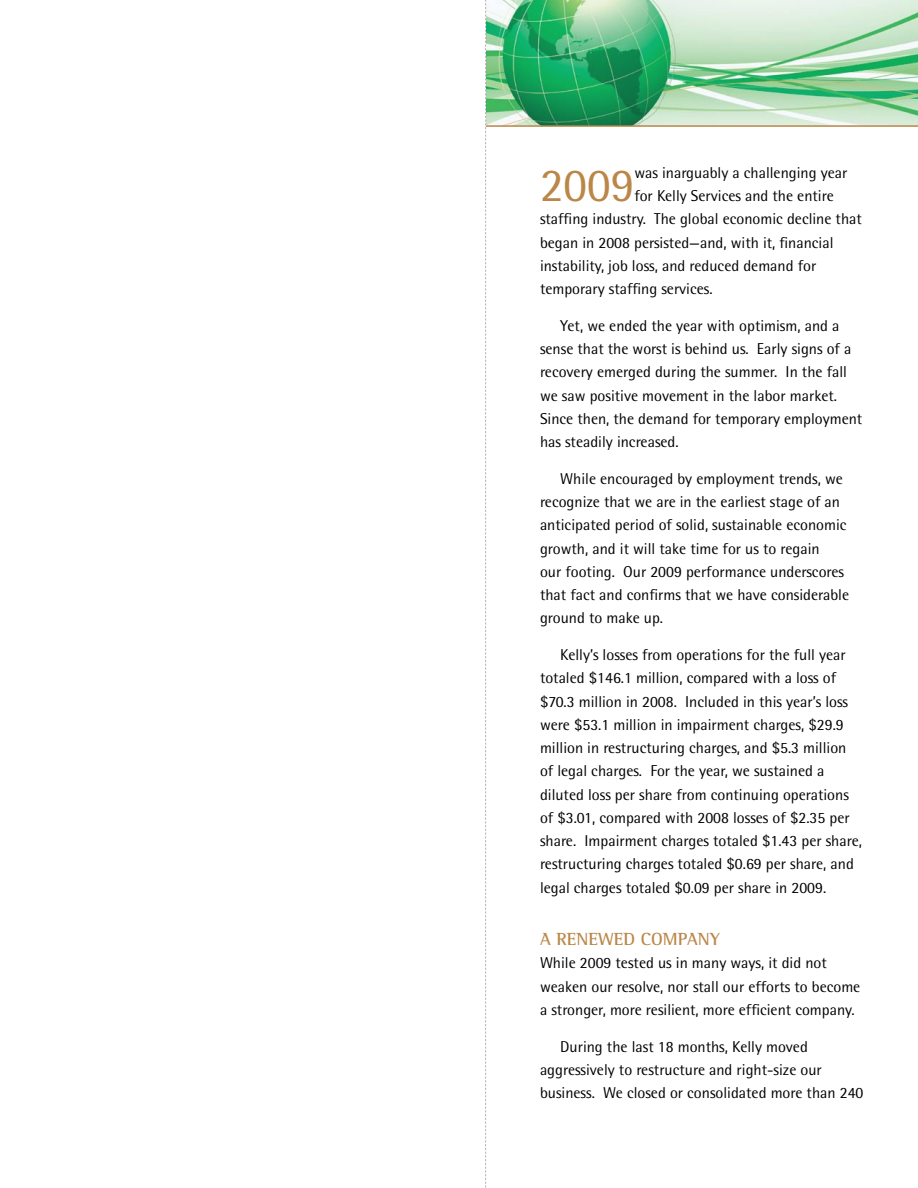
<style>
.page{position:relative;width:918px;height:1188px;background:#fff}
.page>*{position:absolute;margin:0;border:0;box-sizing:border-box;transform-origin:0 0}
.t1{font:47.1px "Rotis Semi Sans";color:#ba8748}
.t2{font:700 18px "Rotis Semi Serif";color:#ba8748}
.t3{font:15.75px/23.2px "Rotis Semi Sans";color:#000}
</style>
<div class="page">
<img style="left:486px;top:0;width:432px;height:125px">
<svg style="left:485px;top:0;width:1px;height:1188px"></svg>
<hr style="left:486px;top:125px;width:432px;height:2px;background:#ba8748">
<h1 class="t1" style="left:540px;top:157px;width:96px">2009</h1>
<p class="t3" style="left:634px;top:161px;width:214px">was inarguably a challenging year</p>
<p class="t3" style="left:634px;top:184px;width:201px">for Kelly Services and the entire</p>
<p class="t3" style="left:540px;top:207px;width:323px">staffing industry. The global economic decline that</p>
<p class="t3" style="left:540px;top:231px;width:295px">began in 2008 persisted—and, with it, financial</p>
<p class="t3" style="left:540px;top:254px;width:278px">instability, job loss, and reduced demand for</p>
<p class="t3" style="left:540px;top:277px;width:174px">temporary staffing services.</p>
<p class="t3" style="left:540px;top:314px;width:324px;text-indent:20px">Yet, we ended the year with optimism, and a sense that the worst is behind us. Early signs of a recovery emerged during the summer. In the fall we saw positive movement in the labor market.<br>Since then, the demand for temporary employment has steadily increased.</p>
<p class="t3" style="left:540px;top:467px;width:311px;text-indent:20px">While encouraged by employment trends, we recognize that we are in the earliest stage of an anticipated period of solid, sustainable economic growth, and it will take time for us to regain<br>our footing. Our 2009 performance underscores that fact and confirms that we have considerable ground to make up.</p>
<p class="t3" style="left:540px;top:643px;width:324px;text-indent:20px">Kelly’s losses from operations for the full year totaled $146.1 million, compared with a loss of $70.3 million in 2008. Included in this year’s loss were $53.1 million in impairment charges, $29.9 million in restructuring charges, and $5.3 million of legal charges. For the year, we sustained a diluted loss per share from continuing operations of $3.01, compared with 2008 losses of $2.35 per share. Impairment charges totaled $1.43 per share, restructuring charges totaled $0.69 per share, and legal charges totaled $0.09 per share in 2009.</p>
<p class="t2" style="left:540px;top:928px;width:182px">A RENEWED COMPANY</p>
<p class="t3" style="left:540px;top:951px;width:322px">While 2009 tested us in many ways, it did not weaken our resolve, nor stall our efforts to become a stronger, more resilient, more efficient company.</p>
<p class="t3" style="left:540px;top:1035px;width:325px;text-indent:20px">During the last 18 months, Kelly moved aggressively to restructure and right-size our business. We closed or consolidated more than 240</p>
</div>
